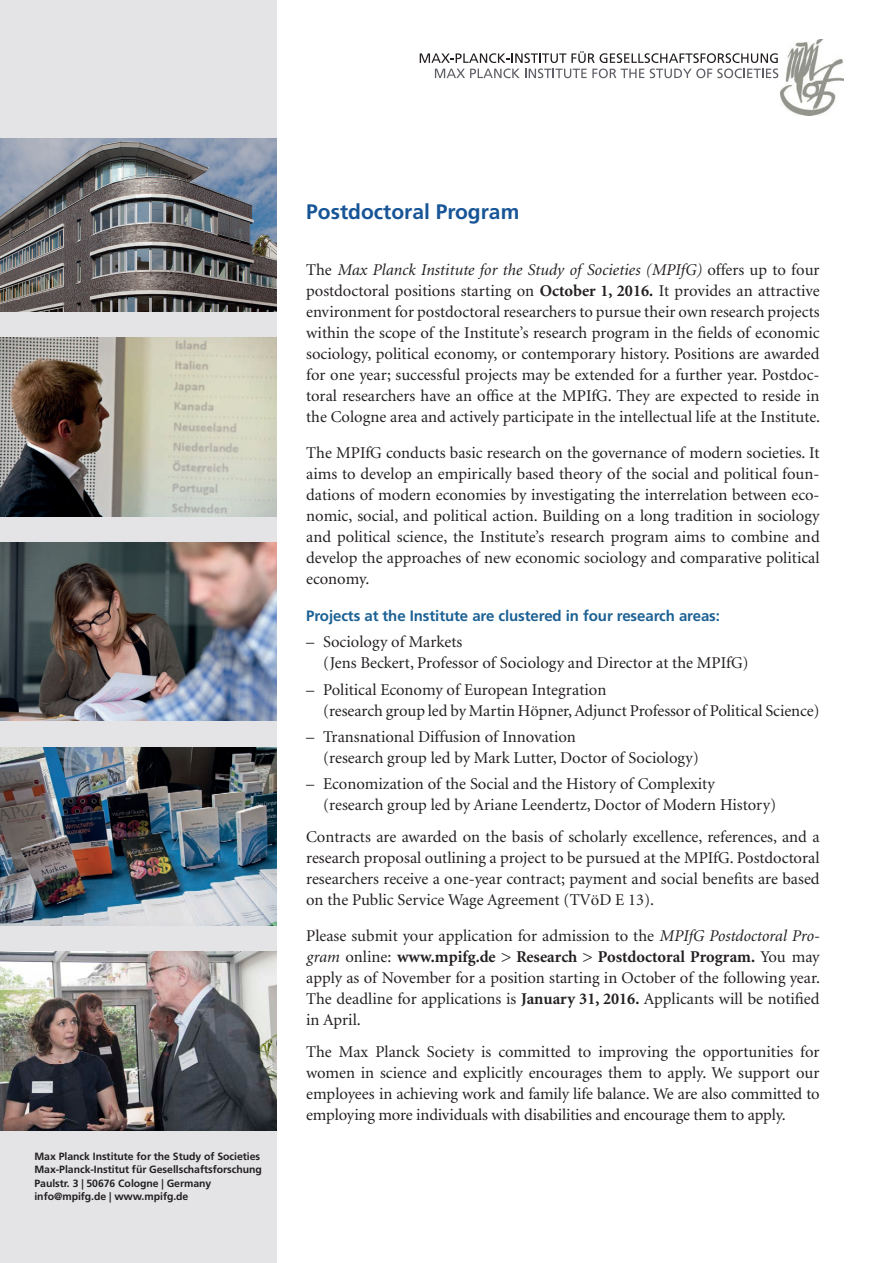
<style>
.page{position:relative;width:893px;height:1263px;background:#fff}
.page>*{position:absolute;margin:0;border:0;box-sizing:border-box;transform-origin:0 0}
.Titel{font:700 21px "Frutiger";color:#185597}
.Textkörper{font:16.5px/21px "Minion";color:#231f20;text-align:justify}
.Zwischenüberschrift{font:700 15px "Frutiger";letter-spacing:-.005em;color:#1b6194}
.Adresse_weiß{font:700 10.5px "Frutiger";letter-spacing:-.005em;color:#231f20}
.s1{font-style:italic}
.s2{font-weight:700}
</style>
<div class="page">
<div style="left:0;top:0;width:276px;height:1263px;background:#e4e4e6"></div>
<img style="left:0;top:542px;width:276px;height:179px">
<img style="left:0;top:138px;width:276px;height:173px">
<img style="left:0;top:747px;width:276px;height:179px">
<img style="left:0;top:338px;width:276px;height:178px">
<img style="left:0;top:952px;width:276px;height:178px">
<img style="left:780px;top:39px;width:64px;height:77px">
<svg style="left:420px;top:51px;width:358px;height:27px"></svg>
<p class="Adresse_weiß" style="left:34px;top:1150px;width:227px">Max Planck Institute for the Study of Societies</p>
<p class="Adresse_weiß" style="left:34px;top:1163px;width:229px">Max-Planck-Institut für Gesellschaftsforschung</p>
<p class="Adresse_weiß" style="left:34px;top:1177px;width:178px">Paulstr. 3 | 50676 Cologne | Germany</p>
<p class="Adresse_weiß" style="left:34px;top:1190px;width:156px">info@mpifg.de | www.mpifg.de</p>
<p class="Titel" style="left:306px;top:199px;width:215px">Postdoctoral Program</p>
<p class="Textkörper" style="left:306px;top:259px;width:516px">The <span class="s1">Max Planck Institute for the Study of Societies (MPIfG)</span> offers up to four postdoctoral positions starting on <span class="s2">October 1, 2016.</span> It provides an attractive environment for postdoctoral researchers to pursue their own research projects within the scope of the Institute’s research program in the fields of economic sociology, political economy, or contemporary history. Positions are awarded for one year; successful projects may be extended for a further year. Postdoc&shy;toral researchers have an office at the MPIfG. They are expected to reside in the Cologne area and actively participate in the intellectual life at the Institute.</p>
<p class="Textkörper" style="left:306px;top:443px;width:515px">The MPIfG conducts basic research on the governance of modern societies. It aims to develop an empirically based theory of the social and political foun&shy;dations of modern economies by investigating the interrelation between eco&shy;nomic, social, and political action. Building on a long tradition in sociology and political science, the Institute’s research program aims to combine and develop the approaches of new economic sociology and comparative political economy.</p>
<p class="Zwischenüberschrift" style="left:306px;top:607px;width:415px">Projects at the Institute are clustered in four research areas:</p>
<p class="Textkörper" style="left:306px;top:632px;width:158px">– Sociology of Markets</p>
<p class="Textkörper" style="left:323px;top:653px;width:427px">(Jens Beckert, Professor of Sociology and Director at the MPIfG)</p>
<p class="Textkörper" style="left:306px;top:679px;width:302px">– Political Economy of European Integration</p>
<p class="Textkörper" style="left:323px;top:700px;width:498px">(research group led by Martin Höpner, Adjunct Professor of Political Science)</p>
<p class="Textkörper" style="left:306px;top:727px;width:271px">– Transnational Diffusion of Innovation</p>
<p class="Textkörper" style="left:323px;top:748px;width:377px">(research group led by Mark Lutter, Doctor of Sociology)</p>
<p class="Textkörper" style="left:306px;top:774px;width:410px">– Economization of the Social and the History of Complexity</p>
<p class="Textkörper" style="left:323px;top:795px;width:454px">(research group led by Ariane Leendertz, Doctor of Modern History)</p>
<p class="Textkörper" style="left:306px;top:826px;width:515px">Contracts are awarded on the basis of scholarly excellence, references, and a research proposal outlining a project to be pursued at the MPIfG. Postdoctoral researchers receive a one-year contract; payment and social benefits are based on the Public Service Wage Agreement (TVöD E 13).</p>
<p class="Textkörper" style="left:306px;top:926px;width:515px">Please submit your application for admission to the <span class="s1">MPIfG Postdoctoral Pro&shy;gram</span> online: <span class="s2">www.mpifg.de &gt; Research &gt; Postdoctoral Program.</span> You may apply as of November for a position starting in October of the following year.<br>The deadline for applications is <span class="s2">January 31, 2016.</span> Applicants will be notified in April.</p>
<p class="Textkörper" style="left:306px;top:1042px;width:515px">The Max Planck Society is committed to improving the opportunities for women in science and explicitly encourages them to apply. We support our employees in achieving work and family life balance. We are also committed to employing more individuals with disabilities and encourage them to apply.</p>
</div>
